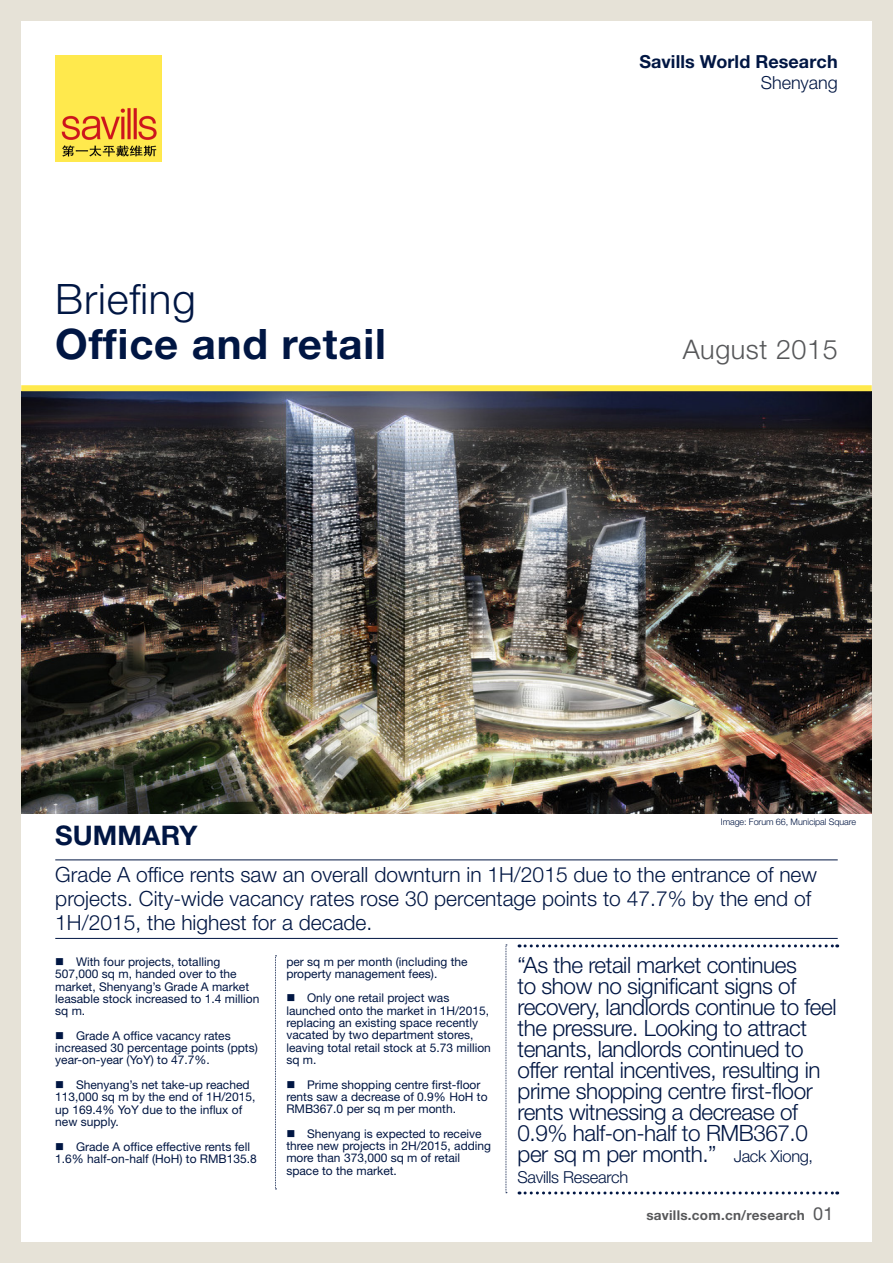
<style>
.page{position:relative;width:893px;height:1263px;background:#e6e2d7}
.page>*{position:absolute;margin:0;border:0;box-sizing:border-box;transform-origin:0 0}
.t1{font:700 42px/45px "Helvetica Neue LT Std";letter-spacing:.02em;color:#001643}
.t2{font:300 27px "Helvetica Neue LT Std";letter-spacing:.02em;color:#57585a}
.H_BoxoutHeadline{font:700 27px "Helvetica Neue LT Std";letter-spacing:.005em;color:#001643}
.H_Quote{font:300 22.5px/21px "Helvetica Neue LT Std";letter-spacing:-.02em;color:#001643}
.H_BoxoutStrap{font:300 21px/24px "Helvetica Neue LT Std";color:#001643}
.t3{font:700 18px "Helvetica Neue LT Std";letter-spacing:.005em;color:#001643}
.t4{font:300 18px "Helvetica Neue LT Std";color:#001643}
.H_Quote-2{font:300 16.5px "Helvetica Neue LT Std";letter-spacing:-.02em;color:#001643}
.t5{font:700 13.5px "Helvetica Neue LT Std";letter-spacing:.02em;color:#57585a}
.H_Body{font:12px/12.3px "Helvetica Neue LT Std";color:#001643}
.H_Body-2{font:300 9px "Helvetica Neue LT Std";letter-spacing:-.01em;color:#001643}
.s1{font-weight:300}
.s2{font-size:16.5px}
.s3{font-weight:400;font-size:18px}
</style>
<div class="page">
<div style="left:21px;top:21px;width:851px;height:1221px;background:#fff"></div>
<img style="left:21px;top:391px;width:851px;height:422px">
<div style="left:21px;top:385px;width:851px;height:6px;background:#ffe94d"></div>
<img style="left:55px;top:55px;width:107px;height:107px">
<hr style="left:55px;top:859px;width:783px;height:1px;background:#001643">
<hr style="left:55px;top:938px;width:783px;height:1px;background:#001643">
<svg style="left:275px;top:955px;width:1px;height:234px"></svg>
<svg style="left:506px;top:944px;width:1px;height:249px"></svg>
<svg style="left:519px;top:944px;width:319px;height:3px"></svg>
<svg style="left:519px;top:1191px;width:319px;height:3px"></svg>
<p class="t1" style="left:55px;top:276px;width:332px"><span class="s1">Briefing<br></span>Office and retail</p>
<p class="t3" style="left:639px;top:51px;width:200px">Savills World Research</p>
<p class="t4" style="left:761px;top:72px;width:78px">Shenyang</p>
<p class="t2" style="left:683px;top:333px;width:156px">August 2015</p>
<p class="H_Body-2" style="left:721px;top:816px;width:137px">Image: Forum 66, Municipal Square</p>
<p class="H_BoxoutHeadline" style="left:55px;top:818px;width:144px">SUMMARY</p>
<p class="H_BoxoutStrap" style="left:55px;top:862px;width:763px">Grade A office rents saw an overall downturn in 1H/2015 due to the entrance of new projects. City-wide vacancy rates rose 30 percentage points to 47.7% by the end of<br>1H/2015, the highest for a decade.</p>
<p class="H_Body" style="left:55px;top:955px;width:206px">■ With four projects, totalling<br>507,000 sq m, handed over to the market, Shenyang’s Grade A market leasable stock increased to 1.4 million sq m.</p>
<p class="H_Body" style="left:55px;top:1029px;width:204px">■ Grade A office vacancy rates increased 30 percentage points (ppts) year-on-year (YoY) to 47.7%.</p>
<p class="H_Body" style="left:55px;top:1078px;width:202px">■ Shenyang’s net take-up reached<br>113,000 sq m by the end of 1H/2015, up 169.4% YoY due to the influx of new supply.</p>
<p class="H_Body" style="left:55px;top:1140px;width:203px">■ Grade A office effective rents fell<br>1.6% half-on-half (HoH) to RMB135.8</p>
<p class="H_Body" style="left:286px;top:955px;width:183px">per sq m per month (including the property management fees).</p>
<p class="H_Body" style="left:286px;top:992px;width:206px">■ Only one retail project was launched onto the market in 1H/2015, replacing an existing space recently vacated by two department stores, leaving total retail stock at 5.73 million sq m.</p>
<p class="H_Body" style="left:286px;top:1078px;width:203px">■ Prime shopping centre first-floor rents saw a decrease of 0.9% HoH to<br>RMB367.0 per sq m per month.</p>
<p class="H_Body" style="left:286px;top:1127px;width:206px">■ Shenyang is expected to receive three new projects in 2H/2015, adding more than 373,000 sq m of retail space to the market.</p>
<p class="H_Quote" style="left:517px;top:954px;width:320px">“As the retail market continues<br>to show no significant signs of recovery, landlords continue to feel the pressure. Looking to attract tenants, landlords continued to offer rental incentives, resulting in prime shopping centre first-floor rents witnessing a decrease of 0.9% half-on-half to RMB367.0 per sq m per month.” <span class="s2">Jack Xiong,</span></p>
<p class="H_Quote-2" style="left:517px;top:1167px;width:112px">Savills Research</p>
<p class="t5" style="left:646px;top:1207px;width:189px">savills.com.cn/research <span class="s3">01</span></p>
</div>
